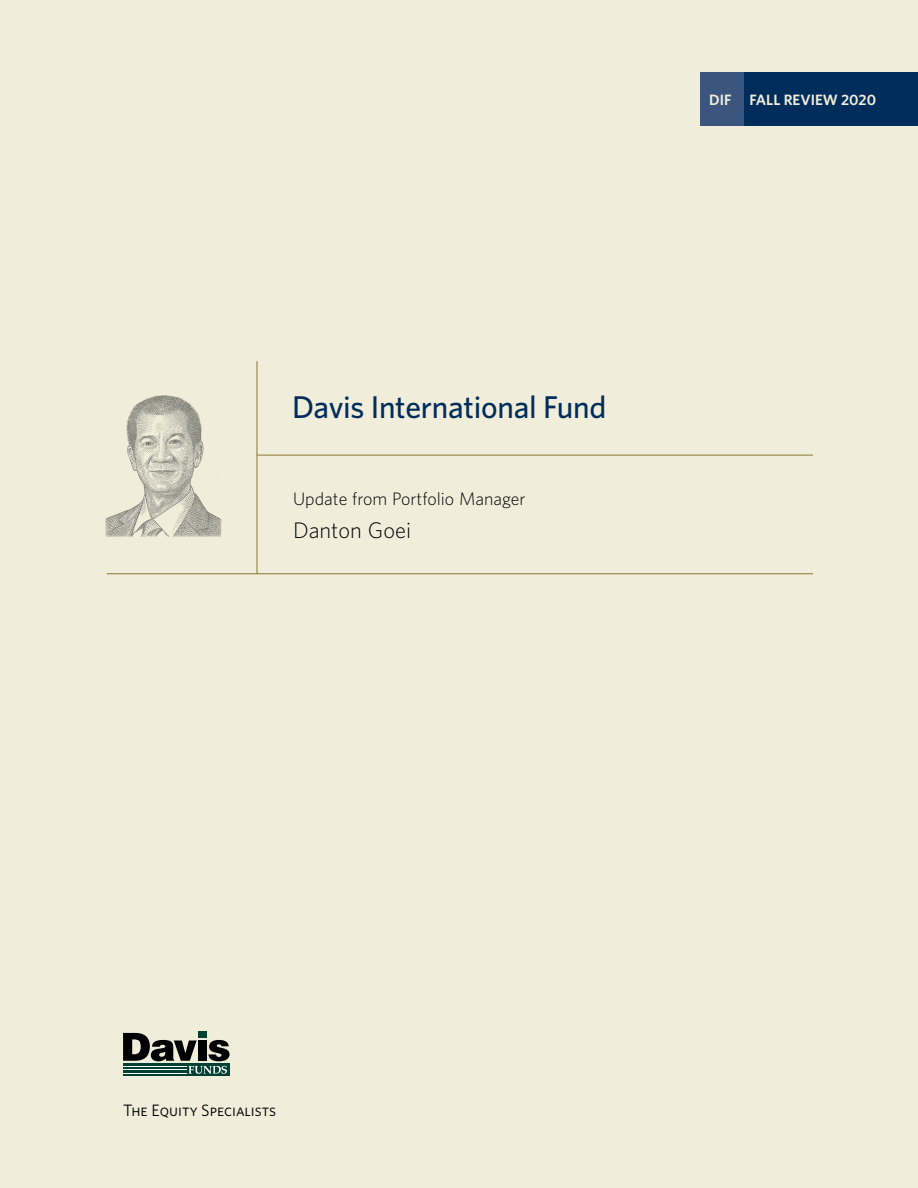
<style>
.page{position:relative;width:918px;height:1188px;background:#f0eedb}
.page>*{position:absolute;margin:0;border:0;box-sizing:border-box;transform-origin:0 0}
.t1{font:500 31.5px "Whitney";letter-spacing:-.01em;color:#002d5b}
.LC_Heading_1{font:300 22.5px "Whitney";color:#000}
.LC_Heading_1-2{font:300 18px "Whitney";color:#000}
.t2{font:16.5px "Whitney";color:#000}
.Color_Bar{font:600 15px "Whitney";color:#f0eedb}
</style>
<div class="page">
<img style="left:106px;top:395px;width:115px;height:142px">
<div style="left:199px;top:1031px;width:8px;height:6px;background:#004133"></div>
<div style="left:123px;top:1064px;width:106px;height:12px;background:#004133"></div>
<svg style="left:123px;top:1033px;width:107px;height:41px"></svg>
<hr style="left:123px;top:1066px;width:63px;height:1px;background:#fff">
<hr style="left:123px;top:1069px;width:63px;height:1px;background:#fff">
<hr style="left:123px;top:1073px;width:63px;height:1px;background:#fff">
<div style="left:743px;top:72px;width:175px;height:54px;background:#002d5b"></div>
<div style="left:700px;top:72px;width:43px;height:54px;background:#3c557f"></div>
<hr style="left:257px;top:455px;width:556px;height:1px;background:#8b752e">
<hr style="left:107px;top:573px;width:706px;height:1px;background:#8b752e">
<hr style="left:257px;top:361px;width:1px;height:213px;background:#8b752e">
<p class="Color_Bar" style="left:709px;top:90px;width:24px">DIF</p>
<p class="Color_Bar" style="left:749px;top:90px;width:128px">FALL REVIEW 2020</p>
<p class="t1" style="left:292px;top:387px;width:316px">Davis International Fund</p>
<p class="LC_Heading_1-2" style="left:293px;top:486px;width:234px">Update from Portfolio Manager</p>
<p class="LC_Heading_1" style="left:293px;top:515px;width:119px">Danton Goei</p>
<p class="t2" style="left:123px;top:1099px;width:155px">The Equity Specialists</p>
</div>
